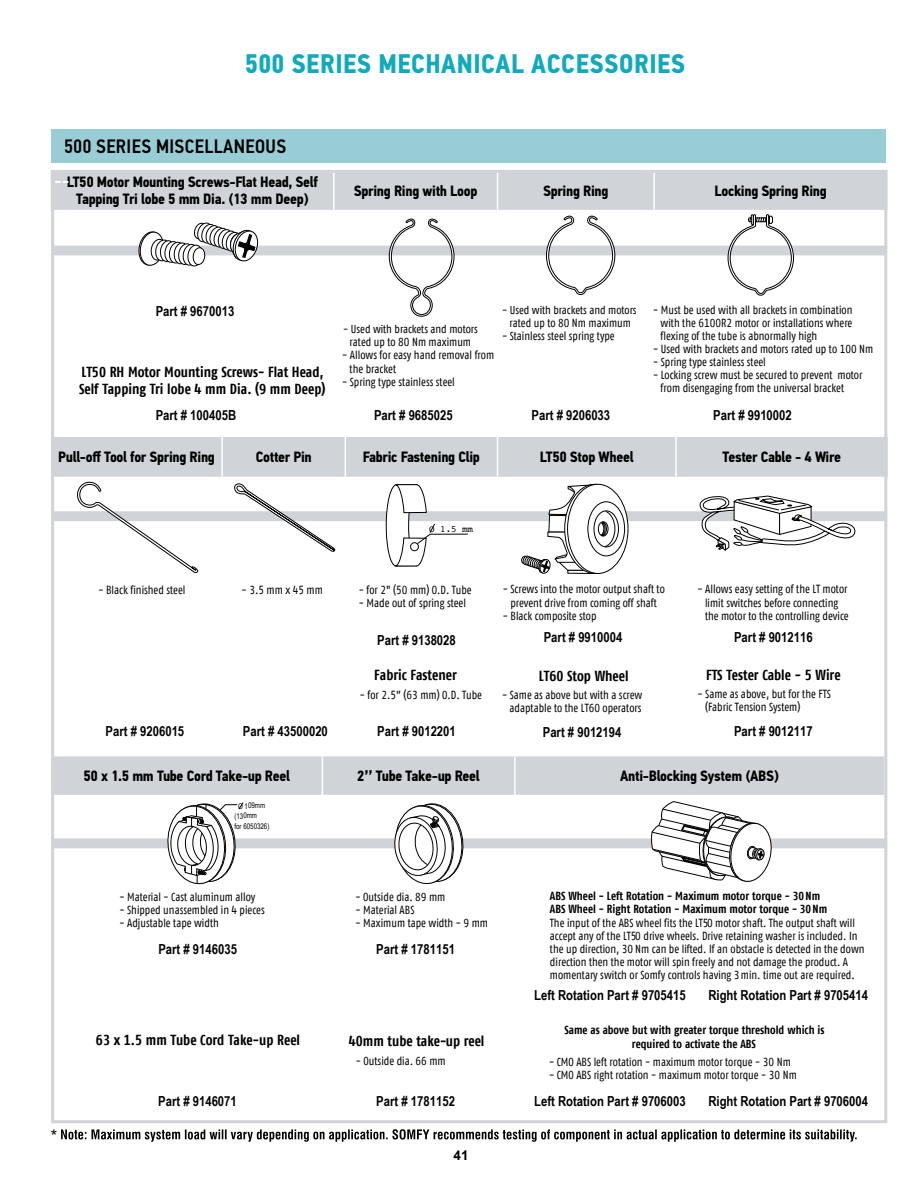
<style>
.page{position:relative;width:918px;height:1188px;background:#fff}
.page>*{position:absolute;margin:0;border:0;box-sizing:border-box;transform-origin:0 0}
.t1{font:700 27px "PF Din Text Cond Pro";letter-spacing:.02em;color:#12aabb}
.t2{font:500 19.5px "PF Din Text Cond Pro";letter-spacing:.02em;color:#000}
.t3{font:500 19.5px "PF Din Text Cond Pro";color:#fff}
.t4{font:18px "PF Din Text Cond Pro";color:#000}
.t5{font:700 15px/16.5px "PF Din Text Cond Pro";letter-spacing:-.02em;color:#000;text-align:center}
.t6{font:14.55px/16.6px "Fago Co Bold Tf";color:#000}
.t7{font:700 13.8px "Arial Narrow";color:#000}
.t8{font:700 13.5px "Arial";color:#000}
.t9{font:11.7px/13px "Fago Co Regular Tf";color:#000}
.t10{font:11.7px/13.5px "Fago Co Bold Tf";color:#000}
.t11{font:11.4px "Fago Co Regular Tf";color:#000}
.t12{font:9.45px "Courier";color:#000}
.t13{font:7.8px/10.2px "Arial Narrow";color:#000}
</style>
<div class="page">
<div style="left:51px;top:129px;width:834px;height:33px;background:#98cdd6"></div>
<svg style="left:61px;top:1129px;width:796px;height:13px"></svg>
<div style="left:53px;top:838px;width:833px;height:10px;background:#d0d4d8"></div>
<div style="left:51px;top:756px;width:833px;height:39px;background:#d0d4d8"></div>
<hr style="left:322px;top:756px;width:1px;height:39px;background:#fff">
<hr style="left:514px;top:756px;width:2px;height:39px;background:#fff">
<svg style="left:51px;top:170px;width:836px;height:147px"></svg>
<svg style="left:51px;top:437px;width:837px;height:137px"></svg>
<svg style="left:651px;top:801px;width:123px;height:81px"></svg>
<svg style="left:392px;top:803px;width:75px;height:81px"></svg>
<svg style="left:164px;top:802px;width:80px;height:83px"></svg>
<h1 class="t1" style="left:245px;top:48px;width:442px">500 SERIES MECHANICAL ACCESSORIES</h1>
<h2 class="t2" style="left:64px;top:134px;width:224px">500 SERIES MISCELLANEOUS</h2>
<p class="t5" style="left:67px;top:174px;width:253px">LT50 Motor Mounting Screws-Flat Head, Self<br>Tapping Tri lobe 5 mm Dia. (13 mm Deep)</p>
<p class="t5" style="left:354px;top:182px;width:125px">Spring Ring with Loop</p>
<p class="t5" style="left:543px;top:182px;width:67px">Spring Ring</p>
<p class="t5" style="left:715px;top:182px;width:114px">Locking Spring Ring</p>
<h2 class="t3" style="left:54px;top:169px;width:17px">--</h2>
<p class="t7" style="left:156px;top:300px;width:80px">Part # 9670013</p>
<p class="t6" style="left:79px;top:363px;width:248px">LT50 RH Motor Mounting Screws- Flat Head,<br>Self Tapping Tri lobe 4 mm Dia. (9 mm Deep)</p>
<p class="t7" style="left:156px;top:404px;width:82px">Part # 100405B</p>
<p class="t11" style="left:343px;top:323px;width:136px">- Used with brackets and motors</p>
<p class="t9" style="left:350px;top:336px;width:123px">rated up to 80 Nm maximum</p>
<p class="t9" style="left:350px;top:349px;width:146px;text-indent:-8px">- Allows for easy hand removal from the bracket</p>
<p class="t9" style="left:342px;top:375px;width:114px">- Spring type stainless steel</p>
<p class="t7" style="left:374px;top:404px;width:80px">Part # 9685025</p>
<p class="t11" style="left:502px;top:303px;width:136px">- Used with brackets and motors</p>
<p class="t9" style="left:510px;top:316px;width:123px">rated up to 80 Nm maximum</p>
<p class="t9" style="left:502px;top:329px;width:114px">- Stainless steel spring type</p>
<p class="t9" style="left:661px;top:303px;width:193px;text-align:justify;text-indent:-8px">- Must be used with all brackets in combination with the 6100R2 motor or installations where flexing of the tube is abnormally high</p>
<p class="t9" style="left:653px;top:342px;width:222px">- Used with brackets and motors rated up to 100 Nm</p>
<p class="t9" style="left:653px;top:355px;width:114px">- Spring type stainless steel</p>
<p class="t9" style="left:661px;top:368px;width:203px;text-indent:-8px">- Locking screw must be secured to prevent motor from disengaging from the universal bracket</p>
<p class="t7" style="left:532px;top:404px;width:80px">Part # 9206033</p>
<p class="t7" style="left:713px;top:404px;width:80px">Part # 9910002</p>
<p class="t5" style="left:58px;top:449px;width:158px">Pull-off Tool for Spring Ring</p>
<p class="t5" style="left:256px;top:449px;width:57px">Cotter Pin</p>
<p class="t5" style="left:363px;top:449px;width:118px">Fabric Fastening Clip</p>
<p class="t5" style="left:540px;top:449px;width:95px">LT50 Stop Wheel</p>
<p class="t5" style="left:722px;top:449px;width:120px">Tester Cable - 4 Wire</p>
<p class="t9" style="left:98px;top:583px;width:89px">- Black finished steel</p>
<p class="t7" style="left:106px;top:721px;width:80px">Part # 9206015</p>
<p class="t9" style="left:242px;top:583px;width:83px">- 3.5 mm x 45 mm</p>
<p class="t7" style="left:243px;top:721px;width:86px">Part # 43500020</p>
<p class="t12" style="left:429px;top:522px;width:45px">O 1.5 mm</p>
<p class="t9" style="left:359px;top:583px;width:115px">- for 2" (50 mm) O.D. Tube</p>
<p class="t9" style="left:359px;top:596px;width:109px">- Made out of spring steel</p>
<p class="t7" style="left:377px;top:630px;width:80px">Part # 9138028</p>
<p class="t6" style="left:374px;top:666px;width:84px">Fabric Fastener</p>
<p class="t9" style="left:360px;top:688px;width:124px">- for 2.5” (63 mm) O.D. Tube</p>
<p class="t7" style="left:377px;top:721px;width:80px">Part # 9012201</p>
<p class="t9" style="left:503px;top:583px;width:164px;text-align:center">- Screws into the motor output shaft to prevent drive from coming off shaft</p>
<p class="t9" style="left:503px;top:609px;width:95px">- Black composite stop</p>
<p class="t9" style="left:705px;top:583px;width:145px;text-indent:-8px">- Allows easy setting of the LT motor limit switches before connecting the motor to the controlling device</p>
<p class="t7" style="left:544px;top:627px;width:80px">Part # 9910004</p>
<p class="t7" style="left:734px;top:627px;width:80px">Part # 9012116</p>
<p class="t6" style="left:539px;top:667px;width:91px">LT60 Stop Wheel</p>
<p class="t6" style="left:706px;top:667px;width:136px">FTS Tester Cable - 5 Wire</p>
<p class="t9" style="left:502px;top:688px;width:142px;text-align:center">- Same as above but with a screw adaptable to the LT60 operators</p>
<p class="t7" style="left:543px;top:722px;width:80px">Part # 9012194</p>
<p class="t7" style="left:734px;top:721px;width:80px">Part # 9012117</p>
<p class="t9" style="left:705px;top:688px;width:127px;text-indent:-8px">- Same as above, but for the FTS (Fabric Tension System)</p>
<p class="t5" style="left:84px;top:768px;width:208px">50 x 1.5 mm Tube Cord Take-up Reel</p>
<p class="t5" style="left:357px;top:768px;width:124px">2’’ Tube Take-up Reel</p>
<p class="t5" style="left:620px;top:768px;width:160px">Anti-Blocking System (ABS)</p>
<p class="t13" style="left:234px;top:800px;width:37px;text-indent:4px">O 109mm (130mm<br>for 6050326)</p>
<p class="t9" style="left:119px;top:890px;width:138px">- Material - Cast aluminum alloy</p>
<p class="t9" style="left:119px;top:903px;width:147px">- Shipped unassembled in 4 pieces</p>
<p class="t9" style="left:119px;top:916px;width:101px">- Adjustable tape width</p>
<p class="t7" style="left:158px;top:939px;width:80px">Part # 9146035</p>
<p class="t9" style="left:355px;top:890px;width:91px">- Outside dia. 89 mm</p>
<p class="t9" style="left:355px;top:903px;width:60px">- Material ABS</p>
<p class="t9" style="left:355px;top:916px;width:134px">- Maximum tape width - 9 mm</p>
<p class="t7" style="left:376px;top:939px;width:80px">Part # 1781151</p>
<p class="t10" style="left:550px;top:889px;width:279px">ABS Wheel - Left Rotation - Maximum motor torque - 30 Nm<br>ABS Wheel - Right Rotation - Maximum motor torque - 30 Nm</p>
<p class="t9" style="left:550px;top:916px;width:316px">The input of the ABS wheel fits the LT50 motor shaft. The output shaft will accept any of the LT50 drive wheels. Drive retaining washer is included. In the up direction, 30 Nm can be lifted. If an obstacle is detected in the down direction then the motor will spin freely and not damage the product. A momentary switch or Somfy controls having 3 min. time out are required.</p>
<p class="t7" style="left:534px;top:985px;width:153px">Left Rotation Part # 9705415</p>
<p class="t7" style="left:708px;top:985px;width:161px">Right Rotation Part # 9705414</p>
<h3 class="t4" style="left:51px;top:1125px;width:8px">*</h3>
<p class="t10" style="left:564px;top:1023px;width:262px">Same as above but with greater torque threshold which is</p>
<p class="t6" style="left:96px;top:1031px;width:206px">63 x 1.5 mm Tube Cord Take-up Reel</p>
<p class="t6" style="left:349px;top:1032px;width:137px">40mm tube take-up reel</p>
<p class="t10" style="left:632px;top:1037px;width:126px">required to activate the ABS</p>
<p class="t9" style="left:356px;top:1054px;width:91px">- Outside dia. 66 mm</p>
<p class="t9" style="left:549px;top:1055px;width:243px">- CMO ABS left rotation - maximum motor torque - 30 Nm</p>
<p class="t9" style="left:549px;top:1068px;width:249px">- CMO ABS right rotation - maximum motor torque - 30 Nm</p>
<p class="t7" style="left:534px;top:1091px;width:153px">Left Rotation Part # 9706003</p>
<p class="t7" style="left:708px;top:1091px;width:161px">Right Rotation Part # 9706004</p>
<p class="t7" style="left:158px;top:1091px;width:80px">Part # 9146071</p>
<p class="t7" style="left:376px;top:1091px;width:80px">Part # 1781152</p>
<p class="t8" style="left:454px;top:1146px;width:17px">41</p>
</div>
